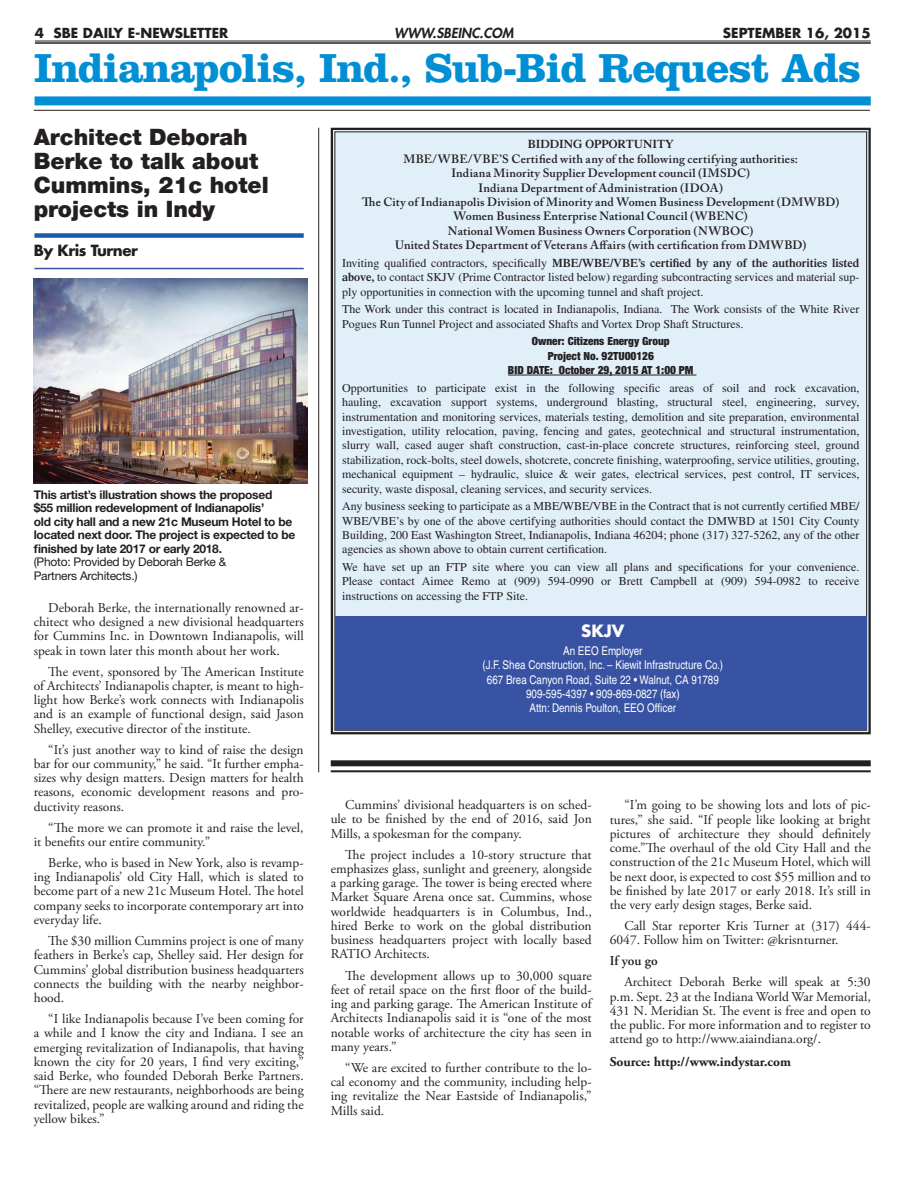
<style>
.page{position:relative;width:918px;height:1188px;background:#fff}
.page>*{position:absolute;margin:0;border:0;box-sizing:border-box;transform-origin:0 0}
.t1{font:700 42px "Clarendon LT Std";letter-spacing:-.025em;color:#008fd5}
.t2{font:900 22.5px/24px "Helvetica Neue LT";color:#231f20}
.t3{font:700 16.5px "Futura";color:#fff}
.t4{font:700 15px "Futura";letter-spacing:-.03em;color:#231f20}
.t5{font:13.5px/14.2px "Adobe Garamond Pro";color:#231f20;text-align:justify}
.t6{font:700 13.5px "Futura";color:#231f20}
.t7{font:700 13.5px "Adobe Garamond Pro";color:#231f20}
.t8{font:italic 800 13.5px "Futura";color:#231f20}
.t9{font:600 13.5px "Adobe Garamond Pro";letter-spacing:-.005em;color:#231f20}
.t10{font:12px/14.4px "Times";color:#231f20;text-align:justify}
.t11{font:600 12px/14.4px "Adobe Caslon Pro";letter-spacing:.015em;color:#231f20;text-align:center}
.t12{font:700 12px/13.5px "Helvetica Neue LT Std";letter-spacing:-.02em;color:#231f20}
.t13{font:condensed 12px/14.4px "Helvetica";color:#fff;text-align:center}
.t14{font:12px/14.4px "Sans Black Condensed DTC";color:#231f20;text-align:center}
.t15{font:12px/13.5px "Helvetica Neue LT Std";letter-spacing:-.02em;color:#231f20}
.t16{font:600 12px "Times";color:#231f20}
.s1{font-weight:600}
</style>
<div class="page">
<hr style="left:35px;top:41px;width:836px;height:1px;background:#231f20">
<hr style="left:35px;top:42px;width:836px;height:2px;background:#231f20">
<div style="left:34px;top:233px;width:270px;height:5px;background:#185ca9"></div>
<hr style="left:34px;top:268px;width:270px;height:1px;background:#3853a3">
<div style="left:330px;top:127px;width:541px;height:608px;background:#e1eff9"></div>
<div style="left:335px;top:616px;width:531px;height:114px;background:#3853a3"></div>
<div style="left:35px;top:96px;width:836px;height:9px;background:#008fd5"></div>
<hr style="left:34px;top:110px;width:836px;height:1px;background:#231f20">
<hr style="left:318px;top:128px;width:1px;height:644px;background:#231f20">
<div style="left:331px;top:760px;width:540px;height:6px;background:#231f20"></div>
<hr style="left:331px;top:770px;width:540px;height:2px;background:#231f20">
<img style="left:34px;top:279px;width:273px;height:205px">
<p class="t6" style="left:35px;top:24px;width:28px">4 sbe</p>
<p class="t6" style="left:83px;top:24px;width:147px">DAILY E-NEWSLETTER</p>
<p class="t8" style="left:394px;top:24px;width:121px">WWW.SBEINC.COM</p>
<p class="t6" style="left:723px;top:24px;width:17px">Septe</p>
<p class="t6" style="left:762px;top:24px;width:23px">mber</p>
<p class="t6" style="left:806px;top:24px;width:66px">16, 2015</p>
<h1 class="t1" style="left:34px;top:42px;width:829px">Indianapolis, Ind., Sub-Bid Request Ads</h1>
<h2 class="t2" style="left:34px;top:125px;width:237px">Architect Deborah<br>Berke to talk about<br>Cummins, 21c hotel projects in Indy</h2>
<p class="t16" style="left:528px;top:137px;width:148px">BIDDING OPPORTUNITY</p>
<p class="t11" style="left:362px;top:151px;width:479px">MBE/WBE/VBE’S Certified with any of the following certifying authorities:<br>Indiana Minority Supplier Development council (IMSDC)<br>Indiana Department of Administration (IDOA)<br>The City of Indianapolis Division of Minority and Women Business Development (DMWBD)<br>Women Business Enterprise National Council (WBENC)<br>National Women Business Owners Corporation (NWBOC)<br>United States Department of Veterans Affairs (with certification from DMWBD)</p>
<p class="t10" style="left:342px;top:256px;width:519px">Inviting qualified contractors, specifically <span class="s1">MBE/WBE/VBE’s certified by any of the authorities listed above,</span> to contact SKJV (Prime Contractor listed below) regarding subcontracting services and material sup&shy;ply opportunities in connection with the upcoming tunnel and shaft project.</p>
<p class="t10" style="left:342px;top:302px;width:519px">The Work under this contract is located in Indianapolis, Indiana. The Work consists of the White River<br>Pogues Run Tunnel Project and associated Shafts and Vortex Drop Shaft Structures.</p>
<p class="t14" style="left:508px;top:334px;width:187px">Owner: Citizens Energy Group<br>Project No. 92TU00126<br>BID DATE: October 29, 2015 AT 1:00 PM</p>
<p class="t10" style="left:342px;top:380px;width:519px">Opportunities to participate exist in the following specific areas of soil and rock excavation, hauling, excavation support systems, underground blasting, structural steel, engineering, survey, instrumentation and monitoring services, materials testing, demolition and site preparation, environmental investigation, utility relocation, paving, fencing and gates, geotechnical and structural instrumentation, slurry wall, cased auger shaft construction, cast-in-place concrete structures, reinforcing steel, ground stabilization, rock-bolts, steel dowels, shotcrete, concrete finishing, waterproofing, service utilities, grouting, mechanical equipment – hydraulic, sluice &amp; weir gates, electrical services, pest control, IT services, security, waste disposal, cleaning services, and security services.</p>
<p class="t10" style="left:342px;top:499px;width:519px">Any business seeking to participate as a MBE/WBE/VBE in the Contract that is not currently certified MBE/ WBE/VBE’s by one of the above certifying authorities should contact the DMWBD at 1501 City County Building, 200 East Washington Street, Indianapolis, Indiana 46204; phone (317) 327-5262, any of the other agencies as shown above to obtain current certification.</p>
<p class="t10" style="left:342px;top:560px;width:519px">We have set up an FTP site where you can view all plans and specifications for your convenience.<br>Please contact Aimee Remo at (909) 594-0990 or Brett Campbell at (909) 594-0982 to receive instructions on accessing the FTP Site.</p>
<p class="t3" style="left:581px;top:620px;width:45px">SKJV</p>
<p class="t13" style="left:483px;top:643px;width:242px">An EEO Employer<br>(J.F. Shea Construction, Inc. – Kiewit Infrastructure Co.)<br>667 Brea Canyon Road, Suite 22 • Walnut, CA 91789<br>909-595-4397 • 909-869-0827 (fax)<br>Attn: Dennis Poulton, EEO Officer</p>
<p class="t4" style="left:34px;top:241px;width:106px">By Kris Turner</p>
<p class="t12" style="left:34px;top:487px;width:263px">This artist’s illustration shows the proposed<br>$55 million redevelopment of Indianapolis’<br>old city hall and a new 21c Museum Hotel to be located next door. The project is expected to be finished by late 2017 or early 2018.</p>
<p class="t15" style="left:34px;top:555px;width:194px">(Photo: Provided by Deborah Berke &amp;<br>Partners Architects.)</p>
<p class="t5" style="left:34px;top:601px;width:272px;text-indent:15px">Deborah Berke, the internationally renowned ar&shy;chitect who designed a new divisional headquarters for Cummins Inc. in Downtown Indianapolis, will speak in town later this month about her work.</p>
<p class="t5" style="left:34px;top:665px;width:272px;text-indent:15px">The event, sponsored by The American Institute of Architects’ Indianapolis chapter, is meant to high&shy;light how Berke’s work connects with Indianapolis and is an example of functional design, said Jason Shelley, executive director of the institute.</p>
<p class="t5" style="left:34px;top:743px;width:271px;text-indent:15px">“It’s just another way to kind of raise the design bar for our community,” he said. “It further empha&shy;sizes why design matters. Design matters for health reasons, economic development reasons and pro&shy;ductivity reasons.</p>
<p class="t5" style="left:34px;top:821px;width:271px;text-indent:15px">“The more we can promote it and raise the level, it benefits our entire community.”</p>
<p class="t5" style="left:34px;top:856px;width:272px;text-indent:15px">Berke, who is based in New York, also is revamp&shy;ing Indianapolis’ old City Hall, which is slated to become part of a new 21c Museum Hotel. The hotel company seeks to incorporate contemporary art into everyday life.</p>
<p class="t5" style="left:34px;top:934px;width:272px;text-indent:15px">The $30 million Cummins project is one of many feathers in Berke’s cap, Shelley said. Her design for Cummins’ global distribution business headquarters connects the building with the nearby neighbor&shy;hood.</p>
<p class="t5" style="left:34px;top:1012px;width:272px;text-indent:15px">“I like Indianapolis because I’ve been coming for a while and I know the city and Indiana. I see an emerging revitalization of Indianapolis, that having known the city for 20 years, I find very exciting,” said Berke, who founded Deborah Berke Partners. “There are new restaurants, neighborhoods are being revitalized, people are walking around and riding the yellow bikes.”</p>
<p class="t5" style="left:331px;top:798px;width:263px;text-indent:15px">Cummins’ divisional headquarters is on sched&shy;ule to be finished by the end of 2016, said Jon Mills, a spokesman for the company.</p>
<p class="t5" style="left:331px;top:848px;width:263px;text-indent:15px">The project includes a 10-story structure that emphasizes glass, sunlight and greenery, alongside a parking garage. The tower is being erected where Market Square Arena once sat. Cummins, whose worldwide headquarters is in Columbus, Ind., hired Berke to work on the global distribution business headquarters project with locally based RATIO Architects.</p>
<p class="t5" style="left:331px;top:969px;width:263px;text-indent:15px">The development allows up to 30,000 square feet of retail space on the first floor of the build&shy;ing and parking garage. The American Institute of Architects Indianapolis said it is “one of the most notable works of architecture the city has seen in many years.”</p>
<p class="t5" style="left:331px;top:1061px;width:263px;text-indent:15px">“We are excited to further contribute to the lo&shy;cal economy and the community, including help&shy;ing revitalize the Near Eastside of Indianapolis,” Mills said.</p>
<p class="t5" style="left:610px;top:798px;width:263px;text-indent:15px">“I’m going to be showing lots and lots of pic&shy;tures,” she said. “If people like looking at bright pictures of architecture they should definitely come.”The overhaul of the old City Hall and the construction of the 21c Museum Hotel, which will be next door, is expected to cost $55 million and to be finished by late 2017 or early 2018. It’s still in the very early design stages, Berke said.</p>
<p class="t5" style="left:610px;top:919px;width:263px;text-indent:15px">Call Star reporter Kris Turner at (317) 444-<br>6047. Follow him on Twitter: @krisnturner.</p>
<p class="t9" style="left:610px;top:953px;width:49px">If you go</p>
<p class="t5" style="left:610px;top:975px;width:262px;text-indent:15px">Architect Deborah Berke will speak at 5:30 p.m. Sept. 23 at the Indiana World War Memorial, 431 N. Meridian St. The event is free and open to the public. For more information and to register to attend go to http://www.aiaindiana.org/.</p>
<p class="t7" style="left:610px;top:1054px;width:183px">Source: http://www.indystar.com</p>
</div>
